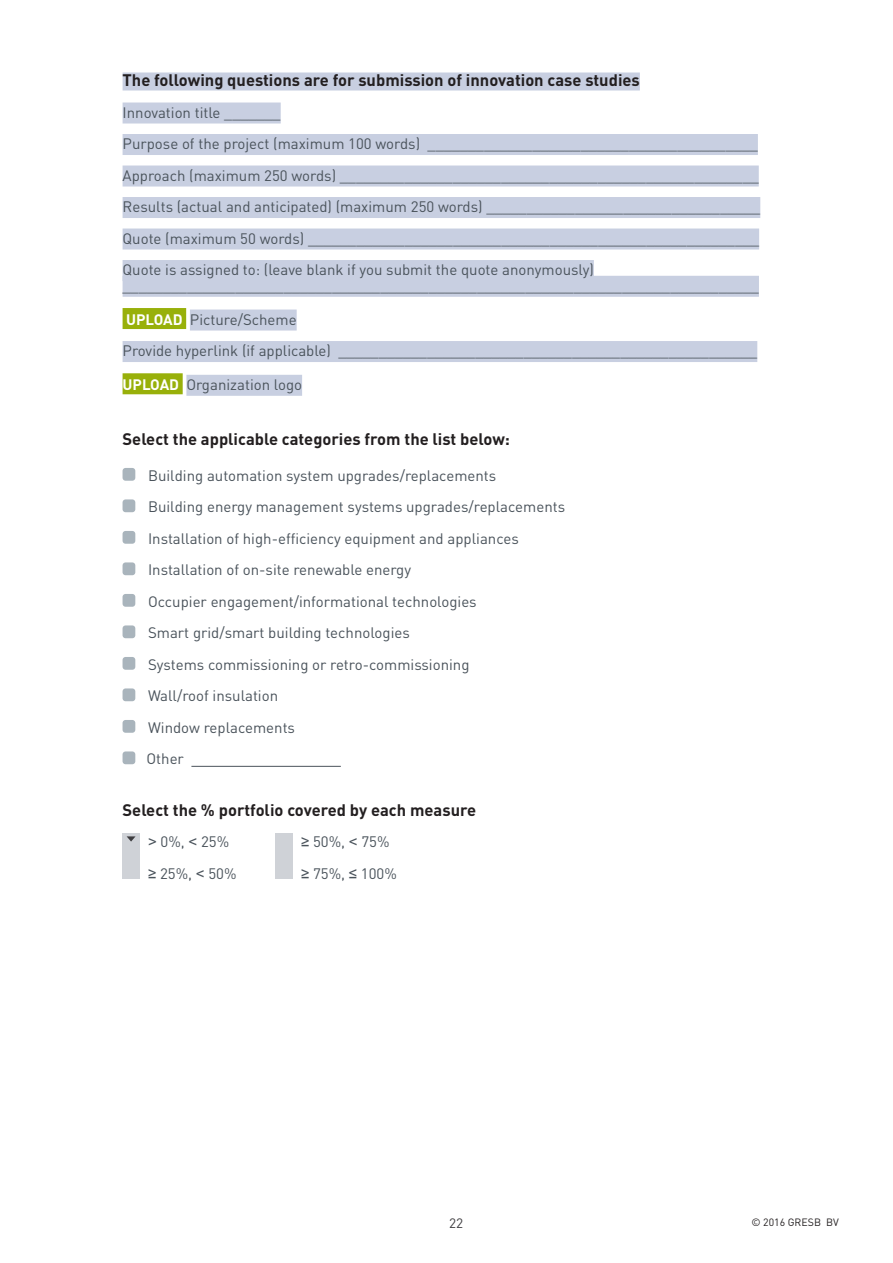
<style>
.page{position:relative;width:893px;height:1263px;background:#fff}
.page>*{position:absolute;margin:0;border:0;box-sizing:border-box;transform-origin:0 0}
.t1{font:700 16.5px "DIN";color:#231f20}
.t2{font:15px/31.5px "DIN";color:#4a535b}
.t3{font:13.5px "DIN";color:#3e3d40}
.t4{font:10.5px "DIN";color:#231f20}
.s1{font-weight:700;color:#fff}
.s2{font-family:"Arial"}
</style>
<div class="page">
<div style="left:123px;top:73px;width:517px;height:18px;background:#c8cfe1"></div>
<div style="left:123px;top:103px;width:158px;height:21px;background:#c8cfe1"></div>
<div style="left:123px;top:134px;width:635px;height:21px;background:#c8cfe1"></div>
<div style="left:123px;top:166px;width:636px;height:21px;background:#c8cfe1"></div>
<div style="left:123px;top:197px;width:637px;height:21px;background:#c8cfe1"></div>
<div style="left:123px;top:229px;width:636px;height:21px;background:#c8cfe1"></div>
<div style="left:123px;top:260px;width:471px;height:21px;background:#c8cfe1"></div>
<div style="left:123px;top:276px;width:636px;height:21px;background:#c8cfe1"></div>
<div style="left:123px;top:308px;width:63px;height:21px;background:#98b00a"></div>
<div style="left:190px;top:310px;width:107px;height:21px;background:#c8cfe1"></div>
<div style="left:123px;top:341px;width:634px;height:21px;background:#c8cfe1"></div>
<div style="left:123px;top:373px;width:60px;height:21px;background:#98b00a"></div>
<div style="left:186px;top:375px;width:116px;height:21px;background:#c8cfe1"></div>
<hr style="left:191px;top:766px;width:150px;height:1px;background:#4a535b">
<div style="left:123px;top:468px;width:12px;height:13px;background:#a9b4bc;border-radius:3px"></div>
<div style="left:123px;top:499px;width:12px;height:13px;background:#a9b4bc;border-radius:3px"></div>
<div style="left:123px;top:531px;width:12px;height:13px;background:#a9b4bc;border-radius:3px"></div>
<div style="left:123px;top:562px;width:12px;height:13px;background:#a9b4bc;border-radius:3px"></div>
<div style="left:123px;top:594px;width:12px;height:13px;background:#a9b4bc;border-radius:3px"></div>
<div style="left:123px;top:625px;width:12px;height:13px;background:#a9b4bc;border-radius:3px"></div>
<div style="left:123px;top:657px;width:12px;height:13px;background:#a9b4bc;border-radius:3px"></div>
<div style="left:123px;top:688px;width:12px;height:13px;background:#a9b4bc;border-radius:3px"></div>
<div style="left:123px;top:720px;width:12px;height:13px;background:#a9b4bc;border-radius:3px"></div>
<div style="left:123px;top:751px;width:12px;height:13px;background:#a9b4bc;border-radius:3px"></div>
<div style="left:123px;top:833px;width:17px;height:45px;background:#cfd2d7"></div>
<svg style="left:127px;top:836px;width:9px;height:5px"></svg>
<div style="left:276px;top:833px;width:17px;height:45px;background:#cfd2d7"></div>
<p class="t1" style="left:123px;top:69px;width:519px">The following questions are for submission of innovation case studies</p>
<p class="t2" style="left:123px;top:96px;width:639px">Innovation title _______<br>Purpose of the project (maximum 100 words) _________________________________________ Approach (maximum 250 words) ____________________________________________________ Results (actual and anticipated) (maximum 250 words) __________________________________ Quote (maximum 50 words) ________________________________________________________ Quote is assigned to: (leave blank if you submit the quote anonymously)</p>
<p class="t2" style="left:123px;top:269px;width:638px">_______________________________________________________________________________</p>
<p class="t2" style="left:123px;top:303px;width:636px"><span class="s1">UPLOAD</span> Picture/Scheme<br>Provide hyperlink (if applicable) ____________________________________________________</p>
<p class="t2" style="left:123px;top:368px;width:181px"><span class="s1">UPLOAD</span> Organization logo</p>
<p class="t1" style="left:123px;top:428px;width:389px">Select the applicable categories from the list below:</p>
<p class="t2" style="left:147px;top:459px;width:420px">Building automation system upgrades/replacements<br>Building energy management systems upgrades/replacements Installation of high-efficiency equipment and appliances Installation of on-site renewable energy<br>Occupier engagement/informational technologies<br>Smart grid/smart building technologies<br>Systems commissioning or retro-commissioning<br>Wall/roof insulation<br>Window replacements<br>Other</p>
<p class="t1" style="left:123px;top:799px;width:355px">Select the % portfolio covered by each measure</p>
<p class="t2" style="left:148px;top:826px;width:83px"><span class="s2">&gt;</span> 0%, <span class="s2">&lt;</span> 25%</p>
<p class="t2" style="left:301px;top:826px;width:90px"><span class="s2">≥</span> 50%, <span class="s2">&lt;</span> 75%</p>
<p class="t2" style="left:148px;top:857px;width:90px"><span class="s2">≥</span> 25%, <span class="s2">&lt;</span> 50%</p>
<p class="t2" style="left:301px;top:857px;width:97px"><span class="s2">≥</span> 75%, <span class="s2">≤</span> 100%</p>
<p class="t3" style="left:449px;top:1215px;width:16px">22</p>
<p class="t4" style="left:751px;top:1215px;width:89px">© 2016 GRESB BV</p>
</div>
